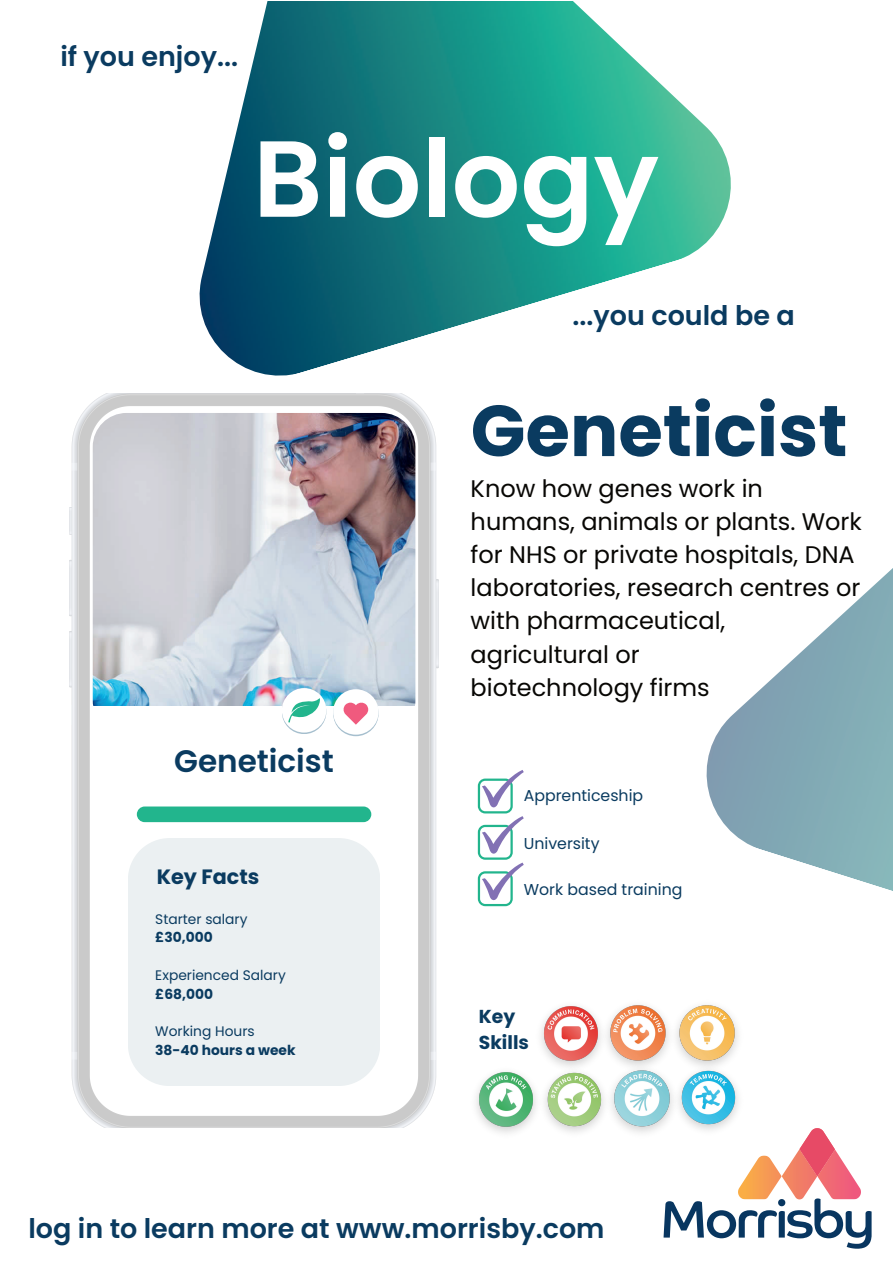
<style>
.page{position:relative;width:893px;height:1263px;background:#fff}
.page>*{position:absolute;margin:0;border:0;box-sizing:border-box;transform-origin:0 0}
.t1{font:600 108px "Poppins";color:#fff}
.t2{font:700 72px "Poppins";color:#0a3b60}
.t3{font:600 31.05px "Poppins";color:#0a3b60}
.t4{font:600 27px "Poppins";color:#0a3b60}
.t5{font:24px/33.2px "Poppins";color:#080704}
.t6{font:700 20.7px "Poppins";color:#0a3b60}
.t7{font:700 18.75px/25.7px "Poppins";color:#0a3b60}
.t8{font:15.75px "Poppins";color:#0a3b60}
.t9{font:13.8px "Poppins";color:#0a3b60}
.t10{font:700 13.8px "Poppins";color:#0a3b60}
</style>
<div class="page">
<img style="left:70px;top:394px;width:369px;height:734px">
<img style="left:93px;top:413px;width:322px;height:321px;border-radius:34px">
<div style="left:128px;top:838px;width:252px;height:248px;background:#ebf0f2"></div>
<div style="left:137px;top:806px;width:234px;height:16px;background:#22b58d;border-radius:8px"></div>
<div style="left:93px;top:707px;width:324px;height:28px;background:#fff"></div>
<svg style="left:333px;top:691px;width:45px;height:45px"></svg>
<div style="left:333px;top:689px;width:45px;height:46px;background:#fff;border-radius:50%"></div>
<svg style="left:338px;top:694px;width:36px;height:36px"></svg>
<img style="left:199px;top:1px;width:532px;height:375px">
<img style="left:706px;top:568px;width:187px;height:323px">
<svg style="left:663px;top:1199px;width:208px;height:49px"></svg>
<img style="left:781px;top:1150px;width:80px;height:49px">
<img style="left:738px;top:1155px;width:43px;height:44px">
<svg style="left:799px;top:1128px;width:36px;height:48px"></svg>
<img style="left:679px;top:1005px;width:59px;height:55px">
<img style="left:611px;top:1005px;width:68px;height:55px">
<img style="left:546px;top:1077px;width:54px;height:56px">
<img style="left:541px;top:1006px;width:70px;height:71px">
<img style="left:600px;top:1060px;width:68px;height:73px">
<img style="left:668px;top:1060px;width:70px;height:71px">
<img style="left:476px;top:1061px;width:70px;height:72px">
<svg style="left:478px;top:770px;width:46px;height:136px"></svg>
<svg style="left:282px;top:689px;width:44px;height:45px"></svg>
<div style="left:282px;top:688px;width:44px;height:44px;background:#fff;border-radius:50%"></div>
<svg style="left:288px;top:698px;width:32px;height:24px"></svg>
<p class="t4" style="left:60px;top:41px;width:179px">if you enjoy...</p>
<h1 class="t1" style="left:253px;top:116px;width:407px">Biology</h1>
<p class="t4" style="left:572px;top:300px;width:224px">...you could be a</p>
<h2 class="t2" style="left:470px;top:389px;width:378px">Geneticist</h2>
<p class="t5" style="left:470px;top:472px;width:393px">Know how genes work in humans, animals or plants. Work for NHS or private hos pitals, DNA laboratories, research centres or with pharmaceutical, agricultural or<br>biotechnology firms</p>
<p class="t3" style="left:174px;top:743px;width:161px">Geneticist</p>
<p class="t6" style="left:157px;top:865px;width:104px">Key Facts</p>
<p class="t9" style="left:155px;top:911px;width:94px">Starter salary</p>
<p class="t10" style="left:155px;top:929px;width:59px">£30,000</p>
<p class="t9" style="left:155px;top:967px;width:132px">Experienced Salary</p>
<p class="t10" style="left:155px;top:986px;width:59px">£68,000</p>
<p class="t9" style="left:155px;top:1023px;width:101px">Working Hours</p>
<p class="t10" style="left:155px;top:1042px;width:142px">38-40 hours a week</p>
<p class="t8" style="left:524px;top:786px;width:121px">Apprenticeship</p>
<p class="t8" style="left:524px;top:834px;width:77px">University</p>
<p class="t8" style="left:524px;top:880px;width:160px">Work based training</p>
<p class="t7" style="left:479px;top:1003px;width:52px">Key<br>Skills</p>
<p class="t4" style="left:28px;top:1213px;width:577px">log in to learn more at www.morrisby.com</p>
</div>
